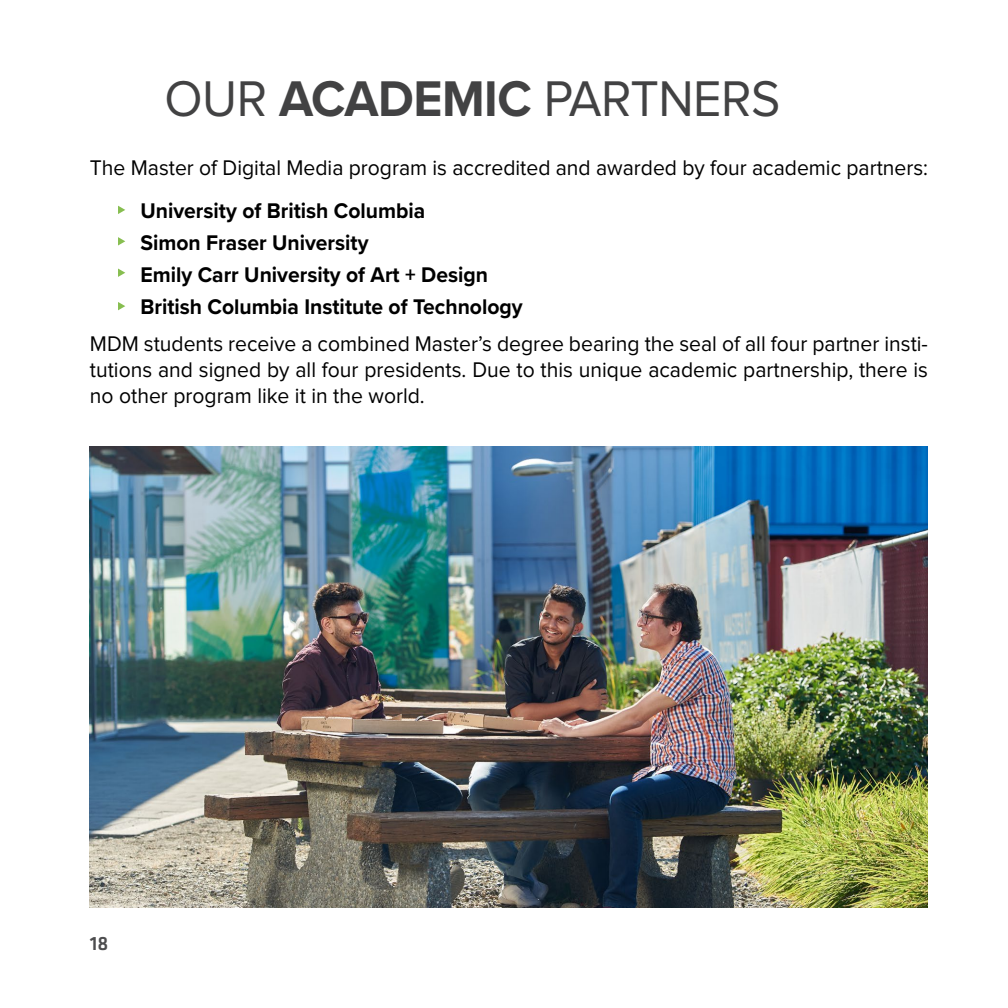
<style>
.page{position:relative;width:1008px;height:1008px;background:#fff}
.page>*{position:absolute;margin:0;border:0;box-sizing:border-box;transform-origin:0 0}
.t1{font:52px "Proxima Nova";letter-spacing:-.01em;color:#424243;scale:.96 1}
.t2{font:22px/26px "Proxima Nova";color:#000;text-align:justify;scale:.96 1}
.t3{font:700 22px/32px "Proxima Nova";color:#000;scale:.96 1}
.t4{font:500 20px "Klavika";color:#4d4d4f}
.s1{font-weight:700}
</style>
<div class="page">
<hr style="left:1007px;top:717px;width:1px;height:213px;background:#a3be7b">
<svg style="left:118px;top:206px;width:7px;height:8px"></svg>
<svg style="left:118px;top:237px;width:7px;height:9px"></svg>
<svg style="left:118px;top:269px;width:7px;height:8px"></svg>
<svg style="left:118px;top:302px;width:7px;height:8px"></svg>
<img style="left:90px;top:446px;width:838px;height:461px">
<h1 class="t1" style="left:165px;top:75px;width:643px">OUR <span class="s1">ACADEMIC</span> PARTNERS</h1>
<p class="t2" style="left:90px;top:156px;width:875px">The Master of Digital Media program is accredited and awarded by four academic partners:</p>
<p class="t3" style="left:140px;top:194px;width:400px">University of British Columbia<br>Simon Fraser University<br>Emily Carr University of Art + Design British Columbia Institute of Technology</p>
<p class="t2" style="left:90px;top:332px;width:875px">MDM students receive a combined Master’s degree bearing the seal of all four partner insti&shy;tutions and signed by all four presidents. Due to this unique academic partnership, there is no other program like it in the world.</p>
<p class="t4" style="left:90px;top:932px;width:20px">18</p>
</div>
